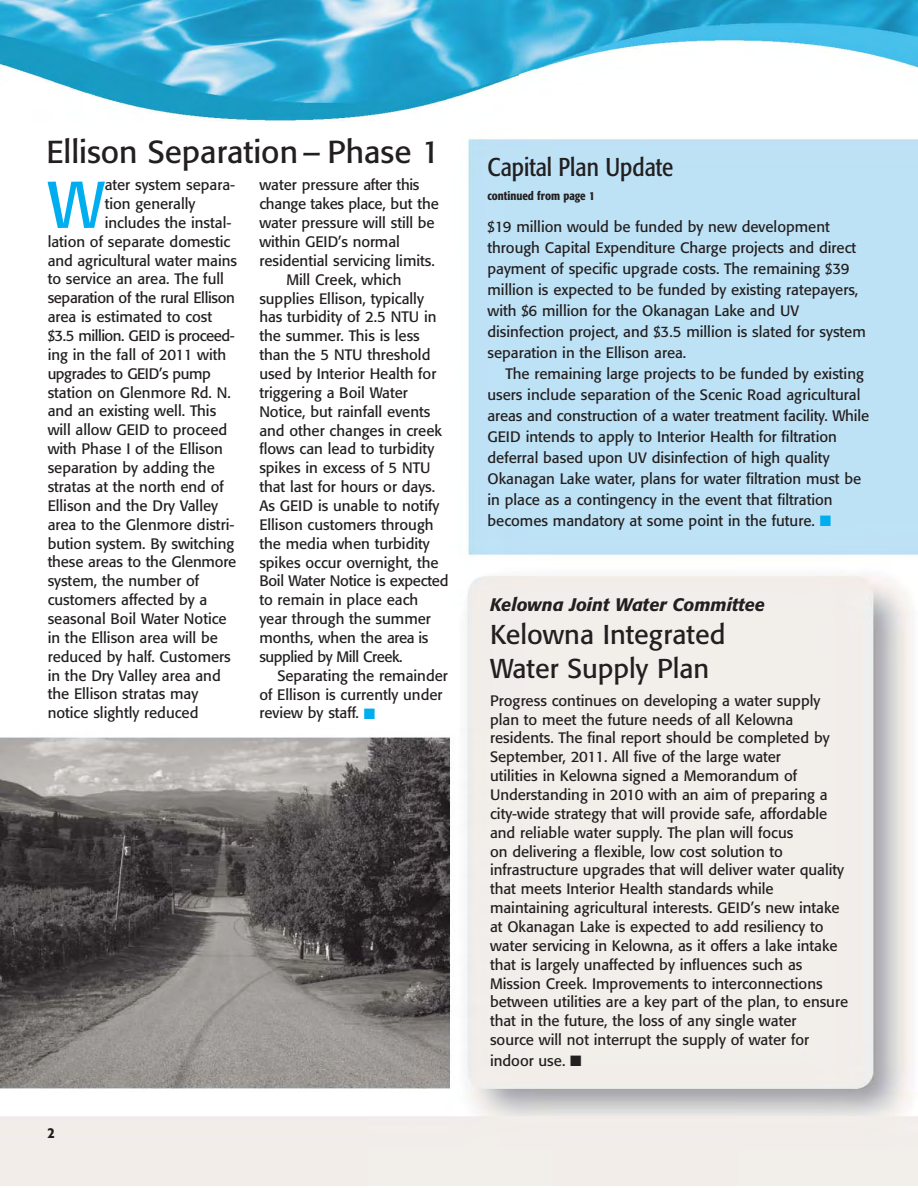
<style>
.page{position:relative;width:918px;height:1188px;background:#fff}
.page>*{position:absolute;margin:0;border:0;box-sizing:border-box;transform-origin:0 0}
.t1{font:65.4px "Formata";color:#00adef}
.t2{font:31.5px "Formata";color:#231f20}
.t3{font:27px/33.9px "Formata";color:#231f20}
.t4{font:condensed 25.5px "Formata";color:#231f20}
.t5{font:italic 500 18px "Formata";color:#231f20}
.t6{font:15px/18.9px "Formata";color:#231f20}
.t7{font:15px "Formata";letter-spacing:-.03em;color:#231f20}
.t8{font:15px "Formata";letter-spacing:-.025em;color:#231f20}
.t9{font:15px "Formata";letter-spacing:-.02em;color:#231f20}
.t10{font:500 condensed 15px "Formata";color:#231f20}
.t11{font:500 condensed 12px "Formata";color:#231f20}
.s1{color:#00adef}
</style>
<div class="page">
<img style="left:0;top:0;width:918px;height:1185px">
<div style="left:46px;top:172px;width:192px;height:558px;background:#fff"></div>
<div style="left:45px;top:136px;width:414px;height:38px;background:#fff"></div>
<div style="left:258px;top:177px;width:192px;height:550px;background:#fff"></div>
<h2 class="t2" style="left:46px;top:138px;width:395px">Ellison Separation – Phase 1</h2>
<p class="t6" style="left:259px;top:177px;width:162px">water pressure after this</p>
<p class="t6" style="left:259px;top:196px;width:181px">change takes place, but the</p>
<p class="t6" style="left:259px;top:215px;width:177px">water pressure will still be</p>
<p class="t6" style="left:259px;top:233px;width:142px">within GEID’s normal</p>
<p class="t6" style="left:259px;top:252px;width:177px">residential servicing limits.</p>
<p class="t6" style="left:286px;top:271px;width:117px">Mill Creek, which</p>
<p class="t6" style="left:259px;top:290px;width:166px">supplies Ellison, typically</p>
<p class="t6" style="left:259px;top:309px;width:179px">has turbidity of 2.5 NTU in</p>
<p class="t6" style="left:259px;top:328px;width:162px">the summer. This is less</p>
<p class="t6" style="left:259px;top:347px;width:173px">than the 5 NTU threshold</p>
<p class="t6" style="left:259px;top:365px;width:179px">used by Interior Health for</p>
<p class="t6" style="left:259px;top:384px;width:150px">triggering a Boil Water</p>
<p class="t6" style="left:259px;top:403px;width:172px">Notice, but rainfall events</p>
<p class="t6" style="left:259px;top:422px;width:184px">and other changes in creek</p>
<p class="t6" style="left:259px;top:441px;width:176px">flows can lead to turbidity</p>
<p class="t6" style="left:259px;top:460px;width:173px">spikes in excess of 5 NTU</p>
<p class="t6" style="left:259px;top:479px;width:177px">that last for hours or days.</p>
<p class="t6" style="left:259px;top:497px;width:181px">As GEID is unable to notify</p>
<p class="t6" style="left:259px;top:516px;width:176px">Ellison customers through</p>
<p class="t6" style="left:259px;top:535px;width:172px">the media when turbidity</p>
<p class="t6" style="left:259px;top:554px;width:181px">spikes occur overnight, the</p>
<p class="t9" style="left:259px;top:574px;width:191px">Boil Water Notice is expected</p>
<p class="t6" style="left:259px;top:592px;width:160px">to remain in place each</p>
<p class="t6" style="left:259px;top:611px;width:173px">year through the summer</p>
<p class="t6" style="left:259px;top:629px;width:171px">months, when the area is</p>
<p class="t7" style="left:259px;top:650px;width:145px">supplied by Mill Creek.</p>
<p class="t6" style="left:277px;top:667px;width:172px">Separating the remainder</p>
<p class="t6" style="left:259px;top:686px;width:185px">of Ellison is currently under</p>
<p class="t6" style="left:259px;top:705px;width:117px">review by staff. <span class="s1">■</span></p>
<h3 class="t4" style="left:488px;top:157px;width:187px">Capital Plan Update</h3>
<p class="t6" style="left:105px;top:177px;width:132px">ater system separa -</p>
<p class="t6" style="left:105px;top:195px;width:92px">tion generally</p>
<p class="t6" style="left:105px;top:214px;width:128px">includes the instal -</p>
<p class="t6" style="left:48px;top:233px;width:184px">la tion of separate domestic</p>
<p class="t6" style="left:48px;top:252px;width:191px">and agricultural water mains</p>
<p class="t6" style="left:48px;top:271px;width:178px">to service an area. The full</p>
<p class="t8" style="left:48px;top:291px;width:189px">separation of the rural Ellison</p>
<p class="t6" style="left:48px;top:309px;width:166px">area is estimated to cost</p>
<p class="t7" style="left:48px;top:329px;width:189px">$3.5 million. GEID is proceed-</p>
<p class="t6" style="left:48px;top:346px;width:180px">ing in the fall of 2011 with</p>
<p class="t7" style="left:48px;top:367px;width:165px">upgrades to GEID’s pump</p>
<p class="t6" style="left:48px;top:384px;width:185px">station on Glenmore Rd. N.</p>
<p class="t6" style="left:48px;top:403px;width:170px">and an existing well. This</p>
<p class="t6" style="left:48px;top:422px;width:181px">will allow GEID to proceed</p>
<p class="t6" style="left:48px;top:441px;width:177px">with Phase I of the Ellison</p>
<p class="t6" style="left:48px;top:459px;width:169px">separation by adding the</p>
<p class="t6" style="left:48px;top:478px;width:178px">stratas at the north end of</p>
<p class="t6" style="left:48px;top:497px;width:172px">Ellison and the Dry Valley</p>
<p class="t6" style="left:48px;top:516px;width:188px">area to the Glenmore distri -</p>
<p class="t6" style="left:48px;top:535px;width:188px">bution system. By switching</p>
<p class="t6" style="left:48px;top:554px;width:190px">these areas to the Glenmore</p>
<p class="t6" style="left:48px;top:573px;width:153px">system, the number of</p>
<p class="t6" style="left:48px;top:592px;width:161px">customers affected by a</p>
<p class="t6" style="left:48px;top:610px;width:181px">seasonal Boil Water Notice</p>
<p class="t6" style="left:48px;top:629px;width:172px">in the Ellison area will be</p>
<p class="t6" style="left:48px;top:648px;width:185px">reduced by half. Customers</p>
<p class="t6" style="left:48px;top:667px;width:175px">in the Dry Valley area and</p>
<p class="t6" style="left:48px;top:686px;width:152px">the Ellison stratas may</p>
<p class="t6" style="left:48px;top:705px;width:152px">notice slightly reduced</p>
<h1 class="t1" style="left:48px;top:176px;width:59px">W</h1>
<p class="t11" style="left:488px;top:191px;width:109px">continued from page 1</p>
<p class="t6" style="left:487px;top:218px;width:380px;line-height:21px">$19 million would be funded by new development through Capital Expenditure Charge projects and direct payment of specific upgrade costs. The remaining $39 million is expected to be funded by existing ratepayers, with $6 million for the Okanagan Lake and UV disinfection project, and $3.5 million is slated for system separation in the Ellison area.</p>
<p class="t6" style="left:487px;top:365px;width:383px;line-height:21px;text-indent:18px">The remaining large projects to be funded by existing users include separation of the Scenic Road agricultural areas and construction of a water treatment facility. While GEID intends to apply to Interior Health for filtration deferral based upon UV disinfection of high quality Okanagan Lake water, plans for water filtration must be in place as a contingency in the event that filtration becomes mandatory at some point in the future. <span class="s1">■</span></p>
<p class="t5" style="left:490px;top:597px;width:276px">Kelowna Joint Water Committee</p>
<h3 class="t3" style="left:490px;top:620px;width:237px">Kelowna Integrated<br>Water Supply Plan</h3>
<p class="t6" style="left:490px;top:692px;width:360px">Progress continues on developing a water supply plan to meet the future needs of all Kelowna residents. The final report should be completed by September, 2011. All five of the large water<br>utilities in Kelowna signed a Memorandum of Understanding in 2010 with an aim of preparing a city-wide strategy that will provide safe, affordable and reliable water supply. The plan will focus<br>on delivering a flexible, low cost solution to infrastructure upgrades that will deliver water quality that meets Interior Health standards while maintaining agricultural interests. GEID’s new intake at Okanagan Lake is expected to add resiliency to water servicing in Kelowna, as it offers a lake intake that is largely unaffected by influences such as Mission Creek. Improvements to interconnections between utilities are a key part of the plan, to ensure that in the future, the loss of any single water<br>source will not interrupt the supply of water for</p>
<p class="t6" style="left:490px;top:1052px;width:93px">indoor use. ■</p>
<p class="t10" style="left:47px;top:1126px;width:9px">2</p>
</div>
